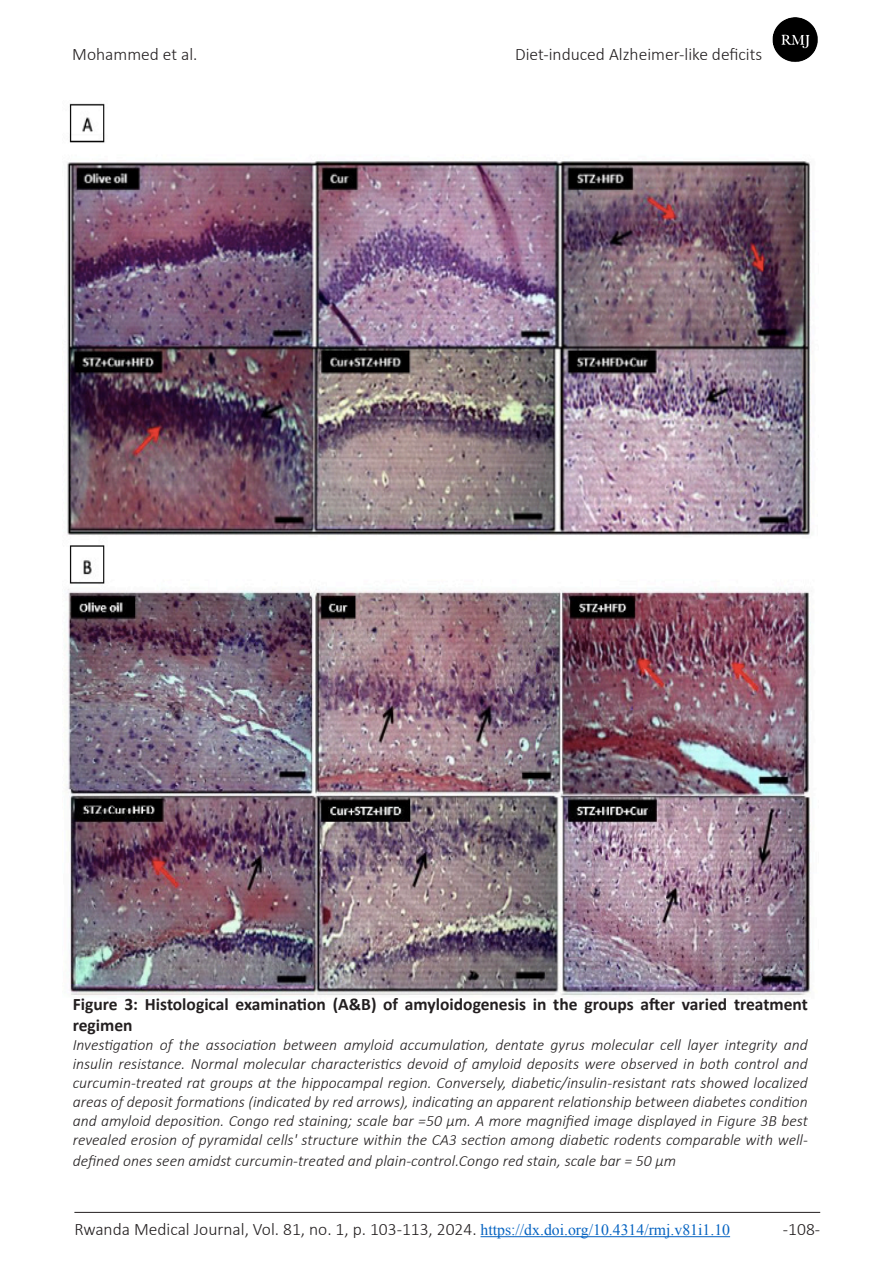
<style>
.page{position:relative;width:893px;height:1275px;background:#fff}
.page>*{position:absolute;margin:0;border:0;box-sizing:border-box;transform-origin:0 0}
.t1{font:300 17.5px "Calibri";color:#231f20}
.t2{font:700 17.5px/21px "Calibri";color:#231f20}
.t3{font:italic 300 15.75px/18.9px "Calibri";color:#231f20;text-align:justify}
.s1{font-family:"Times New Roman";font-weight:400;font-size:15.75px;color:#0563c1}
</style>
<div class="page">
<hr style="left:481px;top:1236px;width:249px;height:1px;background:#0563c1">
<hr style="left:74px;top:1212px;width:746px;height:1px;background:#231f20">
<img style="left:772px;top:17px;width:46px;height:45px">
<img style="left:64px;top:103px;width:747px;height:894px">
<p class="t1" style="left:72px;top:43px;width:127px">Mohammed et al.</p>
<p class="t1" style="left:515px;top:43px;width:249px">Diet-induced Alzheimer-like deficits</p>
<p class="t2" style="left:73px;top:993px;width:737px">Figure 3: Histological examination (A&amp;B) of amyloidogenesis in the groups after varied treatment regimen</p>
<p class="t3" style="left:73px;top:1035px;width:737px">Investigation of the association between amyloid accumulation, dentate gyrus molecular cell layer integrity and insulin resistance. Normal molecular characteristics devoid of amyloid deposits were observed in both control and curcumin-treated rat groups at the hippocampal region. Conversely, diabetic/insulin-resistant rats showed localized areas of deposit formations (indicated by red arrows), indicating an apparent relationship between diabetes condition and amyloid deposition. Congo red staining; scale bar =50 μm. A more magnified image displayed in Figure 3B best revealed erosion of pyramidal cells' structure within the CA3 section among diabetic rodents comparable with well-</p>
<p class="t3" style="left:73px;top:1151px;width:605px">defined ones seen amidst curcumin-treated and plain-control.Congo red stain, scale bar = 50 μm</p>
<p class="t1" style="left:74px;top:1218px;width:657px">Rwanda Medical Journal, Vol. 81, no. 1, p. 103-113, 2024. <span class="s1">https://dx.doi.org/10.4314/rmj.v81i1.10</span></p>
<p class="t1" style="left:783px;top:1218px;width:39px">-108-</p>
</div>
